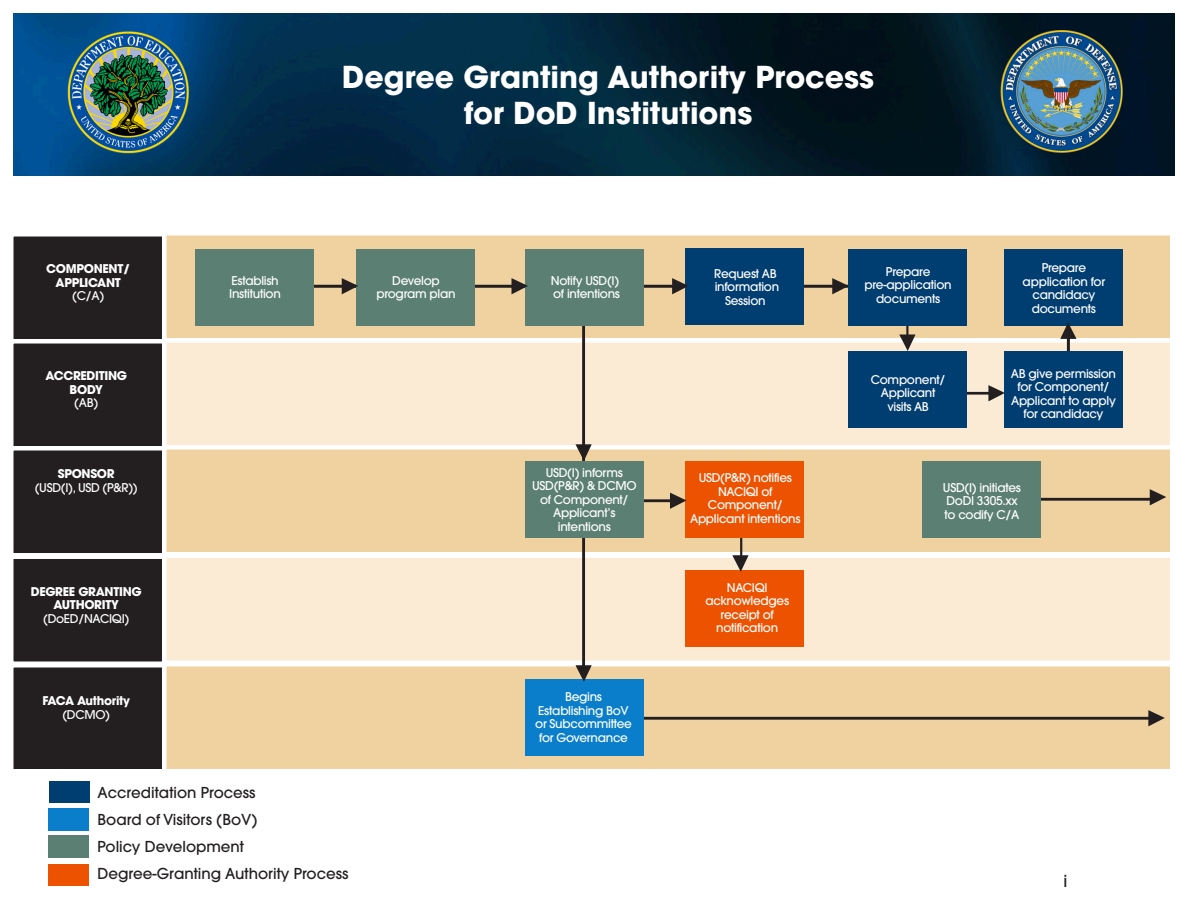
<style>
.page{position:relative;width:1188px;height:918px;background:#fff}
.page>*{position:absolute;margin:0;border:0;box-sizing:border-box;transform-origin:0 0}
.t1{font:700 30px/36px "Avant Garde";color:#fff;text-align:center}
.chrt_pg_number{font:500 16.5px "Avant Garde";color:#231f20}
.t2{font:500 15px/27px "Avant Garde";color:#231f20}
.t3{font:500 12px/13.5px "Avant Garde";letter-spacing:-.025em;color:#fff;text-align:center}
.t4{font:700 12px/13.5px "Avant Garde";letter-spacing:-.025em;color:#fff;text-align:center}
.s1{font-weight:500}
.s2{font-weight:700}
</style>
<div class="page">
<div style="left:11px;top:234px;width:157px;height:107px;background:#231f20"></div>
<div style="left:9px;top:232px;width:162px;height:112px;border:4px solid #fff"></div>
<div style="left:11px;top:341px;width:157px;height:107px;background:#231f20"></div>
<div style="left:9px;top:339px;width:162px;height:112px;border:4px solid #fff"></div>
<div style="left:11px;top:448px;width:157px;height:107px;background:#231f20"></div>
<div style="left:9px;top:446px;width:162px;height:112px;border:4px solid #fff"></div>
<div style="left:11px;top:557px;width:157px;height:107px;background:#231f20"></div>
<div style="left:9px;top:555px;width:162px;height:111px;border:4px solid #fff"></div>
<div style="left:11px;top:665px;width:157px;height:106px;background:#231f20"></div>
<div style="left:9px;top:663px;width:162px;height:111px;border:4px solid #fff"></div>
<div style="left:164px;top:233px;width:1008px;height:107px;background:#efd29f"></div>
<div style="left:162px;top:231px;width:1013px;height:112px;border:5px solid #fff"></div>
<div style="left:164px;top:340px;width:1008px;height:107px;background:#fbebd4"></div>
<div style="left:162px;top:338px;width:1013px;height:112px;border:5px solid #fff"></div>
<div style="left:164px;top:447px;width:1008px;height:107px;background:#efd29f"></div>
<div style="left:162px;top:445px;width:1013px;height:112px;border:5px solid #fff"></div>
<div style="left:164px;top:556px;width:1008px;height:107px;background:#fbebd4"></div>
<div style="left:162px;top:553px;width:1013px;height:112px;border:5px solid #fff"></div>
<div style="left:164px;top:664px;width:1008px;height:107px;background:#efd29f"></div>
<div style="left:162px;top:662px;width:1013px;height:112px;border:5px solid #fff"></div>
<hr style="left:296px;top:285px;width:599px;height:3px;background:#231f20">
<hr style="left:582px;top:312px;width:3px;height:362px;background:#231f20">
<hr style="left:740px;top:522px;width:2px;height:42px;background:#231f20">
<hr style="left:906px;top:288px;width:2px;height:53px;background:#231f20">
<hr style="left:1067px;top:288px;width:3px;height:105px;background:#231f20">
<hr style="left:940px;top:392px;width:57px;height:3px;background:#231f20">
<hr style="left:616px;top:499px;width:62px;height:3px;background:#231f20">
<hr style="left:638px;top:717px;width:521px;height:3px;background:#231f20">
<hr style="left:1013px;top:498px;width:145px;height:3px;background:#231f20">
<div style="left:195px;top:249px;width:119px;height:77px;background:#5b7f72"></div>
<div style="left:356px;top:249px;width:119px;height:77px;background:#5b7f72"></div>
<div style="left:525px;top:249px;width:119px;height:77px;background:#5b7f72"></div>
<div style="left:525px;top:461px;width:119px;height:77px;background:#5b7f72"></div>
<div style="left:686px;top:461px;width:118px;height:77px;background:#ed5200"></div>
<div style="left:922px;top:461px;width:119px;height:77px;background:#5b7f72"></div>
<div style="left:848px;top:351px;width:119px;height:77px;background:#003d71"></div>
<div style="left:1004px;top:351px;width:119px;height:77px;background:#003d71"></div>
<div style="left:686px;top:570px;width:118px;height:77px;background:#ed5200"></div>
<div style="left:525px;top:679px;width:119px;height:77px;background:#0a7eca"></div>
<div style="left:685px;top:248px;width:119px;height:77px;background:#003d71"></div>
<div style="left:848px;top:249px;width:119px;height:77px;background:#003d71"></div>
<div style="left:1005px;top:249px;width:118px;height:77px;background:#003d71"></div>
<svg style="left:512px;top:278px;width:16px;height:16px"></svg>
<svg style="left:672px;top:278px;width:16px;height:16px"></svg>
<svg style="left:342px;top:278px;width:16px;height:16px"></svg>
<svg style="left:988px;top:385px;width:17px;height:16px"></svg>
<svg style="left:1150px;top:489px;width:16px;height:16px"></svg>
<svg style="left:1148px;top:710px;width:17px;height:16px"></svg>
<svg style="left:1060px;top:322px;width:17px;height:17px"></svg>
<svg style="left:832px;top:278px;width:17px;height:16px"></svg>
<svg style="left:575px;top:444px;width:17px;height:17px"></svg>
<svg style="left:732px;top:555px;width:17px;height:17px"></svg>
<svg style="left:899px;top:335px;width:17px;height:16px"></svg>
<svg style="left:575px;top:665px;width:17px;height:17px"></svg>
<svg style="left:670px;top:493px;width:16px;height:16px"></svg>
<img style="left:14px;top:14px;width:1160px;height:162px">
<div style="left:49px;top:781px;width:41px;height:22px;background:#003d71"></div>
<div style="left:48px;top:808px;width:41px;height:22px;background:#0a7eca"></div>
<div style="left:48px;top:835px;width:41px;height:22px;background:#5b7f72"></div>
<div style="left:48px;top:864px;width:41px;height:22px;background:#ed5200"></div>
<p class="t4" style="left:46px;top:262px;width:85px">COMPONENT/<br>APPLICANT <span class="s1">(C/A)</span></p>
<p class="t4" style="left:45px;top:369px;width:83px">ACCREDITING<br>BODY<br><span class="s1">(AB)</span></p>
<p class="t3" style="left:35px;top:467px;width:105px"><span class="s2">SPONSOR<br></span>(USD(I), USD (P&amp;R))</p>
<p class="t4" style="left:31px;top:585px;width:113px">DEGREE GRANTING<br>AUTHORITY <span class="s1">(DoED/NACIQI)</span></p>
<p class="t4" style="left:42px;top:694px;width:89px">FACA Authority <span class="s1">(DCMO)</span></p>
<h1 class="t1" style="left:342px;top:59px;width:533px">Degree Granting Authority Process for DoD Institutions</h1>
<p class="t3" style="left:229px;top:274px;width:53px;text-align:left">Establish<br>Institution</p>
<p class="t3" style="left:377px;top:274px;width:81px">Develop program plan</p>
<p class="t3" style="left:551px;top:274px;width:71px;text-align:left">Notify USD(I) of intentions</p>
<p class="t3" style="left:714px;top:267px;width:66px">Request AB information<br>Session</p>
<p class="t3" style="left:865px;top:265px;width:89px">Prepare pre-application documents</p>
<p class="t3" style="left:1023px;top:261px;width:84px">Prepare application for candidacy documents</p>
<p class="t3" style="left:871px;top:373px;width:76px">Component/<br>Applicant visits AB</p>
<p class="t3" style="left:1011px;top:367px;width:107px">AB give permission for Component/<br>Applicant to apply for candidacy</p>
<p class="t3" style="left:532px;top:466px;width:106px">USD(I) informs<br>USD(P&amp;R) &amp; DCMO of Component/<br>Applicant’s intentions</p>
<p class="t3" style="left:690px;top:471px;width:112px">USD(P&amp;R) notifies<br>NACIQI of<br>Component/<br>Applicant intentions</p>
<p class="t3" style="left:943px;top:481px;width:80px;text-align:left">USD(I) initiates<br>DoDI 3305.xx to codify C/A</p>
<p class="t3" style="left:535px;top:690px;width:98px">Begins<br>Establishing BoV or Subcommittee for Governance</p>
<p class="t3" style="left:705px;top:581px;width:85px">NACIQI acknowledges receipt of notification</p>
<p class="t2" style="left:98px;top:779px;width:252px">Accreditation Process<br>Board of Visitors (BoV)<br>Policy Development<br>Degree-Granting Authority Process</p>
<p class="chrt_pg_number" style="left:1063px;top:871px;width:5px">i</p>
</div>
